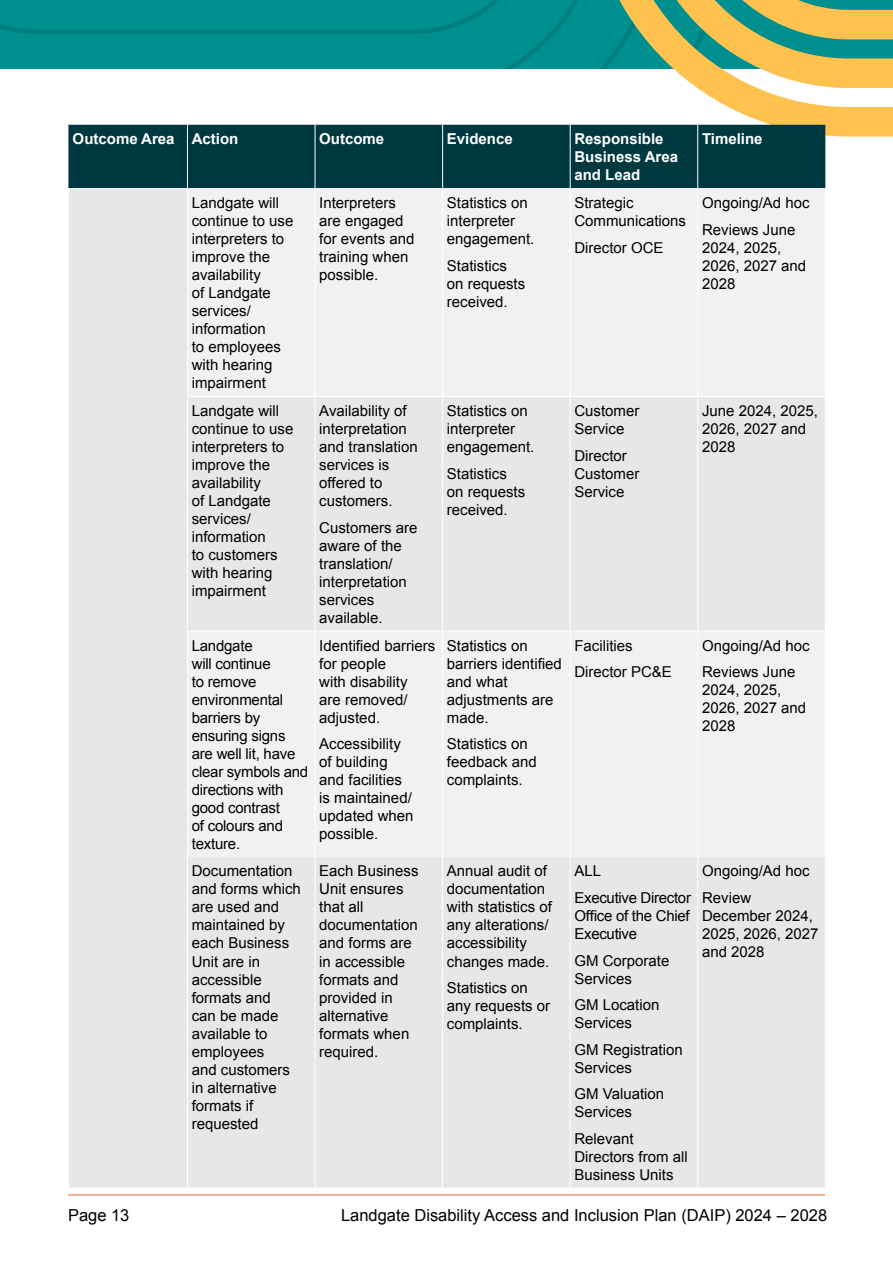
<style>
.page{position:relative;width:893px;height:1263px;background:#fff}
.page>*{position:absolute;margin:0;border:0;box-sizing:border-box;transform-origin:0 0}
.t1{font:16.5px "Arial";color:#000}
.t2{font:15px/18px "Arial";color:#000}
.t3{font:700 15px/18px "Arial";color:#fff}
.t4{font:15px/26.5px "Arial";letter-spacing:-.02em;color:#000}
</style>
<div class="page">
<div style="left:0;top:0;width:589px;height:68px;background:#008f8f"></div>
<svg style="left:589px;top:0;width:304px;height:137px"></svg>
<hr style="left:68px;top:1194px;width:757px;height:1px;background:#e86333">
<div style="left:68px;top:125px;width:757px;height:63px;background:#003840"></div>
<div style="left:69px;top:189px;width:756px;height:999px;background:#e6e7e8"></div>
<svg style="left:188px;top:189px;width:637px;height:668px;fill:#f1f1f2"></svg>
<hr style="left:187px;top:125px;width:1px;height:63px;background:#fff">
<hr style="left:315px;top:125px;width:1px;height:63px;background:#fff">
<hr style="left:442px;top:125px;width:1px;height:63px;background:#fff">
<hr style="left:570px;top:125px;width:1px;height:63px;background:#fff">
<hr style="left:697px;top:125px;width:1px;height:63px;background:#fff">
<hr style="left:187px;top:189px;width:1px;height:207px;background:#fff">
<hr style="left:315px;top:189px;width:1px;height:207px;background:#fff">
<hr style="left:442px;top:189px;width:1px;height:207px;background:#fff">
<hr style="left:570px;top:189px;width:1px;height:207px;background:#fff">
<hr style="left:697px;top:189px;width:1px;height:207px;background:#fff">
<hr style="left:187px;top:396px;width:128px;height:1px;background:#fff">
<hr style="left:187px;top:397px;width:1px;height:234px;background:#fff">
<hr style="left:315px;top:396px;width:128px;height:1px;background:#fff">
<hr style="left:315px;top:397px;width:1px;height:234px;background:#fff">
<hr style="left:443px;top:396px;width:127px;height:1px;background:#fff">
<hr style="left:442px;top:397px;width:1px;height:234px;background:#fff">
<hr style="left:570px;top:396px;width:128px;height:1px;background:#fff">
<hr style="left:570px;top:397px;width:1px;height:234px;background:#fff">
<hr style="left:698px;top:396px;width:128px;height:1px;background:#fff">
<hr style="left:697px;top:397px;width:1px;height:234px;background:#fff">
<hr style="left:187px;top:631px;width:128px;height:1px;background:#fff">
<hr style="left:187px;top:631px;width:1px;height:226px;background:#fff">
<hr style="left:315px;top:631px;width:128px;height:1px;background:#fff">
<hr style="left:315px;top:631px;width:1px;height:226px;background:#fff">
<hr style="left:443px;top:631px;width:127px;height:1px;background:#fff">
<hr style="left:442px;top:631px;width:1px;height:226px;background:#fff">
<hr style="left:570px;top:631px;width:128px;height:1px;background:#fff">
<hr style="left:570px;top:631px;width:1px;height:226px;background:#fff">
<hr style="left:698px;top:631px;width:128px;height:1px;background:#fff">
<hr style="left:697px;top:631px;width:1px;height:226px;background:#fff">
<hr style="left:187px;top:857px;width:1px;height:331px;background:#fff">
<hr style="left:315px;top:857px;width:1px;height:331px;background:#fff">
<hr style="left:442px;top:857px;width:1px;height:331px;background:#fff">
<hr style="left:570px;top:857px;width:1px;height:331px;background:#fff">
<hr style="left:697px;top:857px;width:1px;height:331px;background:#fff">
<p class="t3" style="left:73px;top:130px;width:167px">Outcome Area Action</p>
<p class="t3" style="left:319px;top:130px;width:67px">Outcome</p>
<p class="t3" style="left:447px;top:130px;width:67px">Evidence</p>
<p class="t3" style="left:574px;top:130px;width:105px">Responsible<br>Business Area and Lead</p>
<p class="t3" style="left:702px;top:130px;width:62px">Timeline</p>
<p class="t2" style="left:192px;top:194px;width:103px">Landgate will continue to use interpreters to improve the availability<br>of Landgate services/ information<br>to employees with hearing impairment</p>
<p class="t2" style="left:319px;top:194px;width:97px">Interpreters are engaged for events and training when possible.</p>
<p class="t2" style="left:447px;top:194px;width:89px">Statistics on interpreter engagement.</p>
<p class="t2" style="left:702px;top:190px;width:109px;line-height:26.5px">Ongoing/Ad hoc<br>Reviews June</p>
<p class="t2" style="left:702px;top:238px;width:106px">2024, 2025,<br>2026, 2027 and<br>2028</p>
<p class="t2" style="left:574px;top:194px;width:113px">Strategic<br>Communications</p>
<p class="t2" style="left:574px;top:238px;width:91px">Director OCE</p>
<p class="t2" style="left:447px;top:256px;width:80px">Statistics on requests received.</p>
<p class="t2" style="left:192px;top:402px;width:103px">Landgate will continue to use interpreters to improve the availability<br>of Landgate services/ information<br>to customers with hearing impairment</p>
<p class="t2" style="left:319px;top:402px;width:100px">Availability of interpretation and translation services is offered to customers.</p>
<p class="t2" style="left:319px;top:518px;width:100px">Customers are aware of the translation/ interpretation services available.</p>
<p class="t2" style="left:192px;top:636px;width:118px">Landgate<br>will continue<br>to remove environmental barriers by ensuring signs are well lit, have clear symbols and directions with good contrast<br>of colours and texture.</p>
<p class="t2" style="left:319px;top:636px;width:117px">Identified barriers for people<br>with disability<br>are removed/ adjusted.</p>
<p class="t2" style="left:319px;top:735px;width:96px">Accessibility of building and facilities is maintained/ updated when possible.</p>
<p class="t2" style="left:447px;top:402px;width:89px">Statistics on interpreter engagement.</p>
<p class="t2" style="left:447px;top:464px;width:80px">Statistics on requests received.</p>
<p class="t2" style="left:447px;top:636px;width:117px">Statistics on barriers identified and what adjustments are made.</p>
<p class="t2" style="left:447px;top:735px;width:92px">Statistics on feedback and complaints.</p>
<p class="t2" style="left:192px;top:862px;width:111px">Documentation and forms which are used and maintained by each Business<br>Unit are in accessible formats and<br>can be made available to employees<br>and customers in alternative formats if requested</p>
<p class="t2" style="left:319px;top:862px;width:101px">Each Business<br>Unit ensures that all documentation and forms are in accessible formats and provided in alternative formats when required.</p>
<p class="t2" style="left:447px;top:862px;width:107px">Annual audit of documentation with statistics of any alterations/ accessibility changes made.</p>
<p class="t2" style="left:447px;top:979px;width:105px">Statistics on any requests or complaints.</p>
<p class="t2" style="left:574px;top:402px;width:67px">Customer<br>Service</p>
<p class="t2" style="left:574px;top:446px;width:67px">Director<br>Customer<br>Service</p>
<p class="t2" style="left:702px;top:402px;width:117px">June 2024, 2025,<br>2026, 2027 and<br>2028</p>
<p class="t2" style="left:574px;top:632px;width:99px;line-height:26.5px">Facilities<br>Director PC&amp;E</p>
<p class="t2" style="left:702px;top:632px;width:109px;line-height:26.5px">Ongoing/Ad hoc<br>Reviews June</p>
<p class="t2" style="left:702px;top:681px;width:106px">2024, 2025,<br>2026, 2027 and<br>2028</p>
<p class="t4" style="left:574px;top:858px;width:118px">ALL<br>Executive Director</p>
<p class="t4" style="left:574px;top:907px;width:117px;line-height:18px">Office of the Chief<br>Executive</p>
<p class="t2" style="left:574px;top:951px;width:97px">GM Corporate<br>Services</p>
<p class="t2" style="left:574px;top:996px;width:87px">GM Location<br>Services</p>
<p class="t2" style="left:574px;top:1040px;width:110px">GM Registration<br>Services</p>
<p class="t2" style="left:574px;top:1085px;width:91px">GM Valuation<br>Services</p>
<p class="t2" style="left:574px;top:1129px;width:115px">Relevant<br>Directors from all<br>Business Units</p>
<p class="t2" style="left:702px;top:858px;width:109px;line-height:26.5px">Ongoing/Ad hoc<br>Review</p>
<p class="t2" style="left:702px;top:907px;width:118px">December 2024,<br>2025, 2026, 2027 and 2028</p>
<p class="t1" style="left:68px;top:1204px;width:63px">Page 13</p>
<p class="t1" style="left:341px;top:1204px;width:488px">Landgate Disability Access and Inclusion Plan (DAIP) 2024 – 2028</p>
</div>
